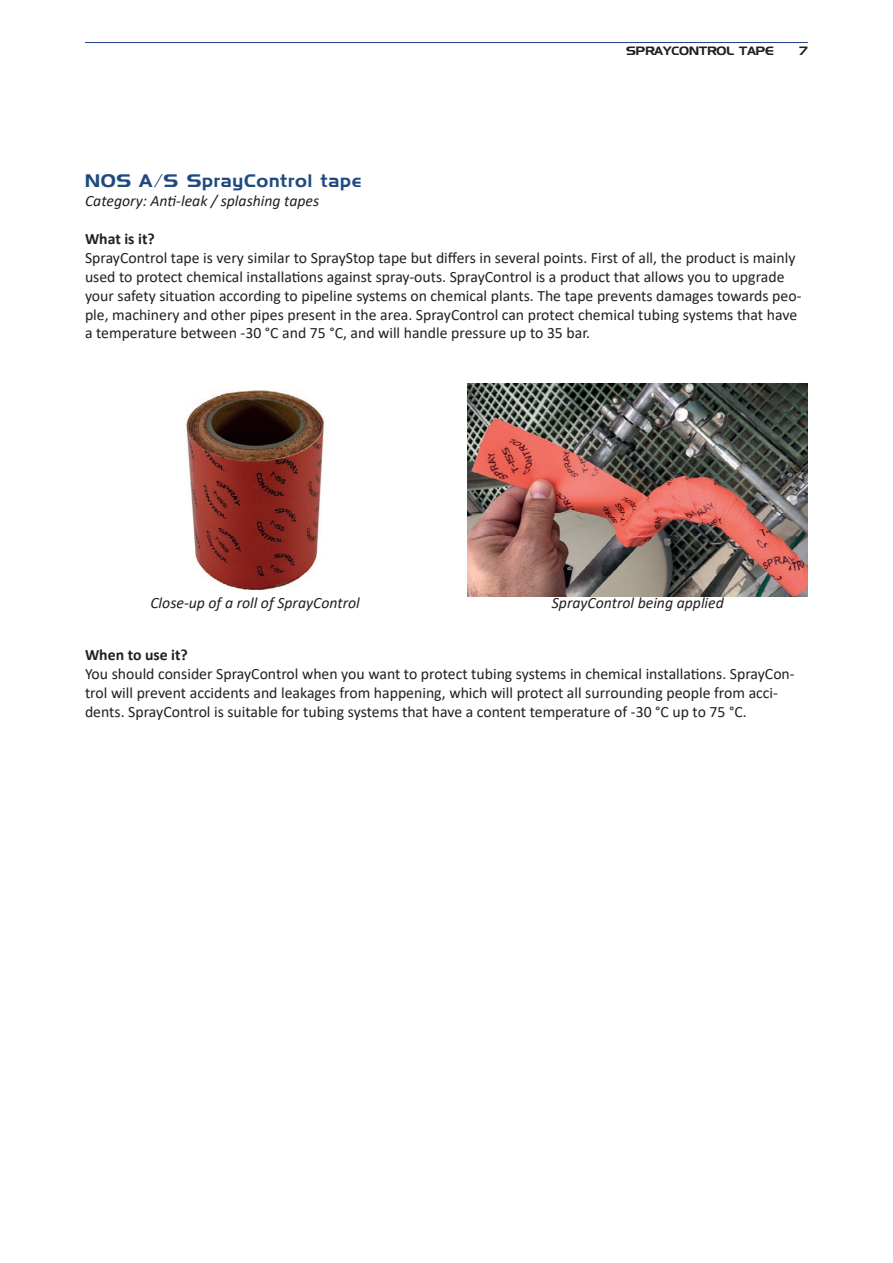
<style>
.page{position:relative;width:893px;height:1263px;background:#fff}
.page>*{position:absolute;margin:0;border:0;box-sizing:border-box;transform-origin:0 0}
.t1{font:18px "Denmark";letter-spacing:.045em;color:#204a7f}
.t2{font:15.75px/18.9px "Calibri";color:#231f20}
.t3{font:italic 15.75px "Calibri";color:#231f20}
.t4{font:700 15.75px "Calibri";color:#231f20}
.t5{font:12px "Denmark";color:#231f20}
</style>
<div class="page">
<img style="left:468px;top:384px;width:340px;height:212px">
<img style="left:186px;top:391px;width:139px;height:198px">
<hr style="left:85px;top:42px;width:723px;height:1px;background:#253f8e">
<p class="t5" style="left:626px;top:44px;width:149px">SPRAYCONTROL TAPE</p>
<p class="t5" style="left:799px;top:44px;width:10px">7</p>
<p class="t1" style="left:85px;top:170px;width:278px">NOS A/S SprayControl tape</p>
<p class="t3" style="left:85px;top:190px;width:236px">Category: Anti-leak / splashing tapes</p>
<p class="t4" style="left:85px;top:228px;width:71px">What is it?</p>
<p class="t2" style="left:85px;top:248px;width:718px">SprayControl tape is very similar to SprayStop tape but differs in several points. First of all, the product is mainly used to protect chemical installations against spray-outs. SprayControl is a product that allows you to upgrade your safety situation according to pipeline systems on chemical plants. The tape prevents damages towards peo&shy;ple, machinery and other pipes present in the area. SprayControl can protect chemical tubing systems that have a temperature between -30 °C and 75 °C, and will handle pressure up to 35 bar.</p>
<p class="t3" style="left:150px;top:592px;width:211px">Close-up of a roll of SprayControl</p>
<p class="t3" style="left:552px;top:592px;width:174px">SprayControl being applied</p>
<p class="t4" style="left:85px;top:643px;width:104px">When to use it?</p>
<p class="t2" style="left:85px;top:664px;width:711px">You should consider SprayControl when you want to protect tubing systems in chemical installations. SprayCon&shy;trol will prevent accidents and leakages from happening, which will protect all surrounding people from acci&shy;dents. SprayControl is suitable for tubing systems that have a content temperature of -30 °C up to 75 °C.</p>
</div>
